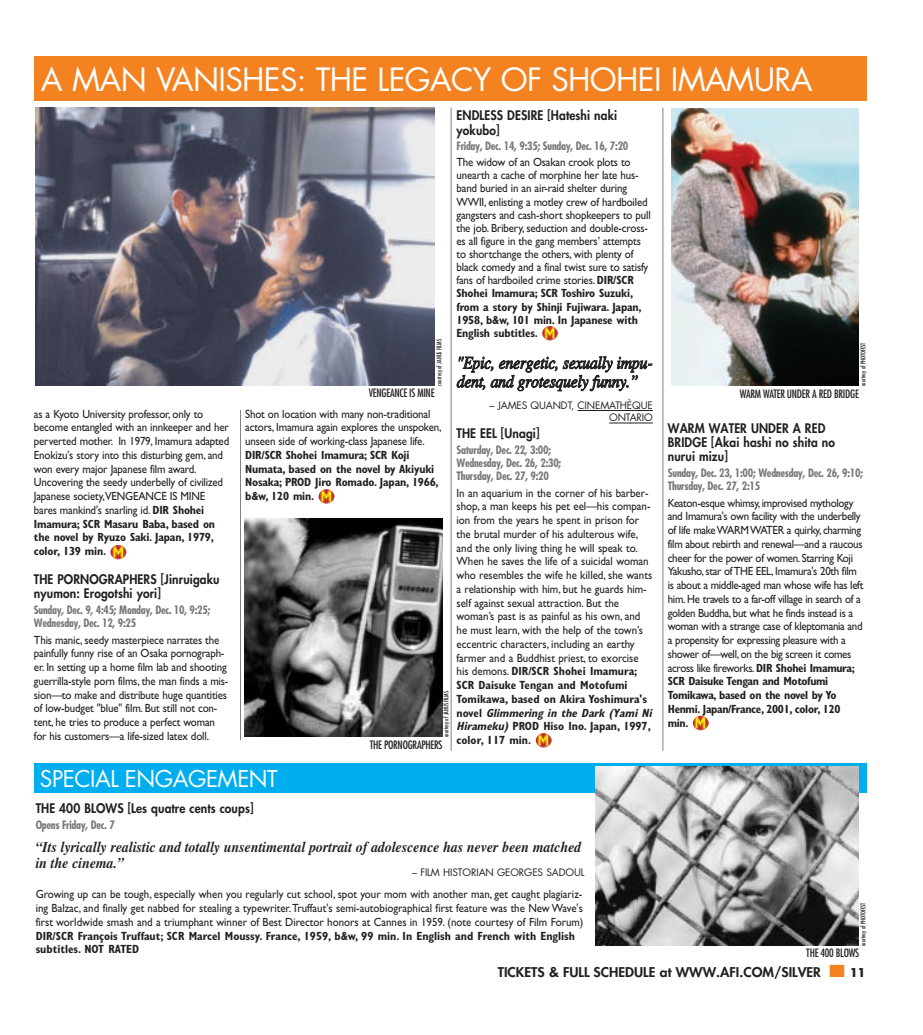
<style>
.page{position:relative;width:923px;height:1035px;background:#fff}
.page>*{position:absolute;margin:0;border:0;box-sizing:border-box;transform-origin:0 0}
.t1{font:31.25px "Futura";letter-spacing:-.02em;color:#fff}
.t2{font:22.5px "Futura";letter-spacing:-.02em;color:#fff}
.t3{font:italic 17.5px/18.8px "Times";letter-spacing:-.015em;color:#231f20;scale:.9 1}
.t4{font:italic 700 15px/16.2px "Times";color:#231f20;scale:.92 1}
.t5{font:800 13.12px "Futura";color:#231f20;scale:1.05 1}
.t6{font:800 12.88px/14.4px "Futura";letter-spacing:.01em;color:#231f20;scale:.93 1}
.t7{font:11.88px/13.8px "Gill Sans";letter-spacing:-.015em;color:#231f20;scale:.92 1}
.t8{font:700 condensed 11.88px/13.8px "Gill Sans";letter-spacing:-.015em;color:#231f20}
.t9{font:700 condensed 11.25px/13.1px "Futura";letter-spacing:-.025em;color:#76787b}
.t10{font:condensed 11.25px "Futura";letter-spacing:-.025em;color:#231f20}
.t11{font:10px/12.5px "Futura";letter-spacing:-.01em;color:#231f20;text-align:right}
.t12{font:condensed 6.25px "Futura";letter-spacing:-.01em;color:#231f20}
.s1{font-weight:700;font-stretch:condensed}
.s2{font-weight:700;font-style:italic;font-stretch:condensed}
.s3{color:#f58220}
.s4{font-weight:700;font-size:11.88px}
</style>
<div class="page">
<div style="left:34px;top:56px;width:832px;height:45px;background:#f58220"></div>
<hr style="left:577px;top:410px;width:39px;height:1px;background:#231f20">
<hr style="left:615px;top:410px;width:37px;height:1px;background:#231f20">
<svg style="left:609px;top:423px;width:43px;height:1px"></svg>
<img style="left:693px;top:716px;width:15px;height:14px;border-radius:50%">
<img style="left:536px;top:733px;width:15px;height:14px;border-radius:50%">
<img style="left:542px;top:326px;width:16px;height:14px;border-radius:50%">
<img style="left:318px;top:489px;width:16px;height:14px;border-radius:50%">
<img style="left:110px;top:545px;width:16px;height:14px;border-radius:50%">
<hr style="left:451px;top:108px;width:1px;height:643px;background:#808285">
<hr style="left:662px;top:108px;width:1px;height:643px;background:#808285">
<hr style="left:240px;top:410px;width:1px;height:330px;background:#808285">
<img style="left:35px;top:108px;width:400px;height:277px">
<img style="left:671px;top:109px;width:187px;height:277px">
<div style="left:34px;top:764px;width:832px;height:29px;background:#00aeef"></div>
<img style="left:595px;top:767px;width:263px;height:179px">
<img style="left:245px;top:519px;width:197px;height:218px">
<h1 class="t1" style="left:41px;top:68px;width:773px">A MAN VANISHES: THE LEGACY OF SHOHEI IMAMURA</h1>
<p class="t7" style="left:34px;top:408px;width:214px">as a Kyoto University professor, only to become entangled with an innkeeper and her perverted mother. In 1979, Imamura adapted Enokizu's story into this disturbing gem, and won every major Japanese film award.<br>Uncovering the seedy underbelly of civilized Japanese society,VENGEANCE IS MINE bares mankind's snarling id. <span class="s1">DIR Shohei Imamura; SCR Masaru Baba, based on the novel by Ryuzo Saki. Japan, 1979, color, 139 min.</span></p>
<p class="t6" style="left:34px;top:574px;width:201px">THE PORNOGRAPHERS [Jinruigaku nyumon: Erogotshi yori]</p>
<p class="t9" style="left:34px;top:605px;width:178px">Sunday, Dec. 9, 4:45; Monday, Dec. 10, 9:25;<br>Wednesday, Dec. 12, 9:25</p>
<p class="t7" style="left:34px;top:634px;width:213px">This manic, seedy masterpiece narrates the painfully funny rise of an Osaka pornograph&shy;er. In setting up a home film lab and shooting guerrilla-style porn films, the man finds a mis&shy;sion—to make and distribute huge quantities of low-budget "blue" film. But still not con&shy;tent, he tries to produce a perfect woman for his customers—a life-sized latex doll.</p>
<p class="t6" style="left:456px;top:110px;width:174px">ENDLESS DESIRE [Hateshi naki yokubo]</p>
<p class="t9" style="left:456px;top:141px;width:173px">Friday, Dec. 14, 9:35; Sunday, Dec. 16, 7:20</p>
<p class="t7" style="left:456px;top:157px;width:212px;line-height:13.1px">The widow of an Osakan crook plots to unearth a cache of morphine her late hus&shy;band buried in an air-raid shelter during WWII, enlisting a motley crew of hardboiled gangsters and cash-short shopkeepers to pull the job. Bribery, seduction and double-cross&shy;es all figure in the gang members’ attempts to shortchange the others, with plenty of black comedy and a final twist sure to satisfy fans of hardboiled crime stories. <span class="s1">DIR/SCR Shohei Imamura; SCR Toshiro Suzuki, from a story by Shinji Fujiwara. Japan, 1958, b&amp;w, 101 min. In Japanese with English subtitles.</span></p>
<h3 class="t3" style="left:457px;top:355px;width:219px">"Epic, energetic, sexually impu&shy;dent, and grotesquely funny.”</h3>
<p class="t11" style="left:489px;top:400px;width:165px">– JAMES QUANDT, CINEMATHÈQUE<br>ONTARIO</p>
<p class="t6" style="left:456px;top:428px;width:91px">THE EEL [Unagi]</p>
<p class="t9" style="left:456px;top:444px;width:106px">Saturday, Dec. 22, 3:00;<br>Wednesday, Dec. 26, 2:30;<br>Thursday, Dec. 27, 9:20</p>
<p class="t7" style="left:456px;top:487px;width:216px">In an aquarium in the corner of his barber&shy;shop, a man keeps his pet eel—his compan&shy;ion from the years he spent in prison for the brutal murder of his adulterous wife, and the only living thing he will speak to.<br>When he saves the life of a suicidal woman who resembles the wife he killed, she wants a relationship with him, but he guards him&shy;self against sexual attraction. But the woman’s past is as painful as his own, and he must learn, with the help of the town’s eccentric characters, including an earthy farmer and a Buddhist priest, to exorcise<br>his demons. <span class="s1">DIR/SCR Shohei Imamura; SCR Daisuke Tengan and Motofumi Tomikawa, based on Akira Yoshimura's n o v e l</span> <span class="s2">Glimmering in the Dark (Yami Ni Hirameku)</span> <span class="s1">PROD Hiso Ino. Japan, 1997, color, 117 min.</span></p>
<p class="t12" style="left:437px;top:386px;width:48px;rotate:-90deg">courtesy of JANUS FILMS</p>
<p class="t12" style="left:860px;top:386px;width:45px;rotate:-90deg">courtesy of PHOTOFEST</p>
<p class="t10" style="left:369px;top:389px;width:67px">VENGEANCE IS MINE</p>
<p class="t10" style="left:740px;top:390px;width:120px">WARM WATER UNDER A RED BRIDGE</p>
<p class="t7" style="left:245px;top:408px;width:215px">Shot on location with many non-traditional actors, Imamura again explores the unspoken, unseen side of working-class Japanese life.</p>
<p class="t8" style="left:245px;top:449px;width:195px">DIR/SCR Shohei Imamura; SCR Koji<br>Numata, based on the novel by Akiyuki<br>Nosaka; PROD Jiro Romado. Japan, 1966, b&amp;w, 120 min.</p>
<p class="t6" style="left:667px;top:422px;width:181px">WARM WATER UNDER A RED<br>BRIDGE [Akai hashi no shita no nurui mizu]</p>
<p class="t9" style="left:667px;top:468px;width:197px">Sunday, Dec. 23, 1:00; Wednesday, Dec. 26, 9:10;<br>Thursday, Dec. 27, 2:15</p>
<p class="t7" style="left:667px;top:497px;width:214px">Keaton-esque whimsy, improvised mythology and Imamura's own facility with the underbelly of life make WARM WATER a quirky, charming film about rebirth and renewal—and a raucous cheer for the power of women. Starring Koji Yakusho, star of THE EEL, Imamura's 20th film is about a middle-aged man whose wife has left him. He travels to a far-off village in search of a golden Buddha, but what he finds instead is a woman with a strange case of kleptomania and a propensity for expressing pleasure with a shower of—well, on the big screen it comes across like fireworks. <span class="s1">DIR Shohei Imamura; SCR Daisuke Tengan and Motofumi Tomikawa, based on the novel by Yo Henmi. Japan/France, 2001, color, 120 min.</span></p>
<p class="t12" style="left:443px;top:737px;width:48px;rotate:-90deg">courtesy of JANUS FILMS</p>
<p class="t10" style="left:370px;top:740px;width:74px">THE PORNOGRAPHERS</p>
<h2 class="t2" style="left:40px;top:770px;width:239px">SPECIAL ENGAGEMENT</h2>
<p class="t6" style="left:36px;top:803px;width:236px">THE 400 BLOWS [Les quatre cents coups]</p>
<p class="t9" style="left:36px;top:820px;width:81px">Opens Friday, Dec. 7</p>
<p class="t4" style="left:36px;top:840px;width:594px">“Its lyrically realistic and totally unsentimental portrait of adolescence has never been matched in the cinema.”</p>
<p class="t11" style="left:412px;top:867px;width:174px">– FILM HISTORIAN GEORGES SADOUL</p>
<p class="t7" style="left:36px;top:889px;width:597px;text-align:justify">Growing up can be tough, especially when you regularly cut school, spot your mom with another man, get caught plagiariz&shy;ing Balzac, and finally get nabbed for stealing a typewriter.Truffaut's semi-autobiographical first feature was the New Wave's first worldwide smash and a triumphant winner of Best Director honors at Cannes in 1959. (note courtesy of Film Forum)</p>
<p class="t8" style="left:36px;top:930px;width:541px">DIR/SCR François Truffaut; SCR Marcel Moussy. France, 1959, b&amp;w, 99 min. In English and French with English subtitles. NOT RATED</p>
<p class="t12" style="left:860px;top:946px;width:45px;rotate:-90deg">courtesy of PHOTOFEST</p>
<p class="t10" style="left:806px;top:949px;width:54px">THE 400 BLOWS</p>
<p class="t5" style="left:498px;top:967px;width:352px">TICKETS &amp; FULL SCHEDULE at WWW.AFI.COM/SILVER <span class="s3">■</span> <span class="s4">11</span></p>
</div>
